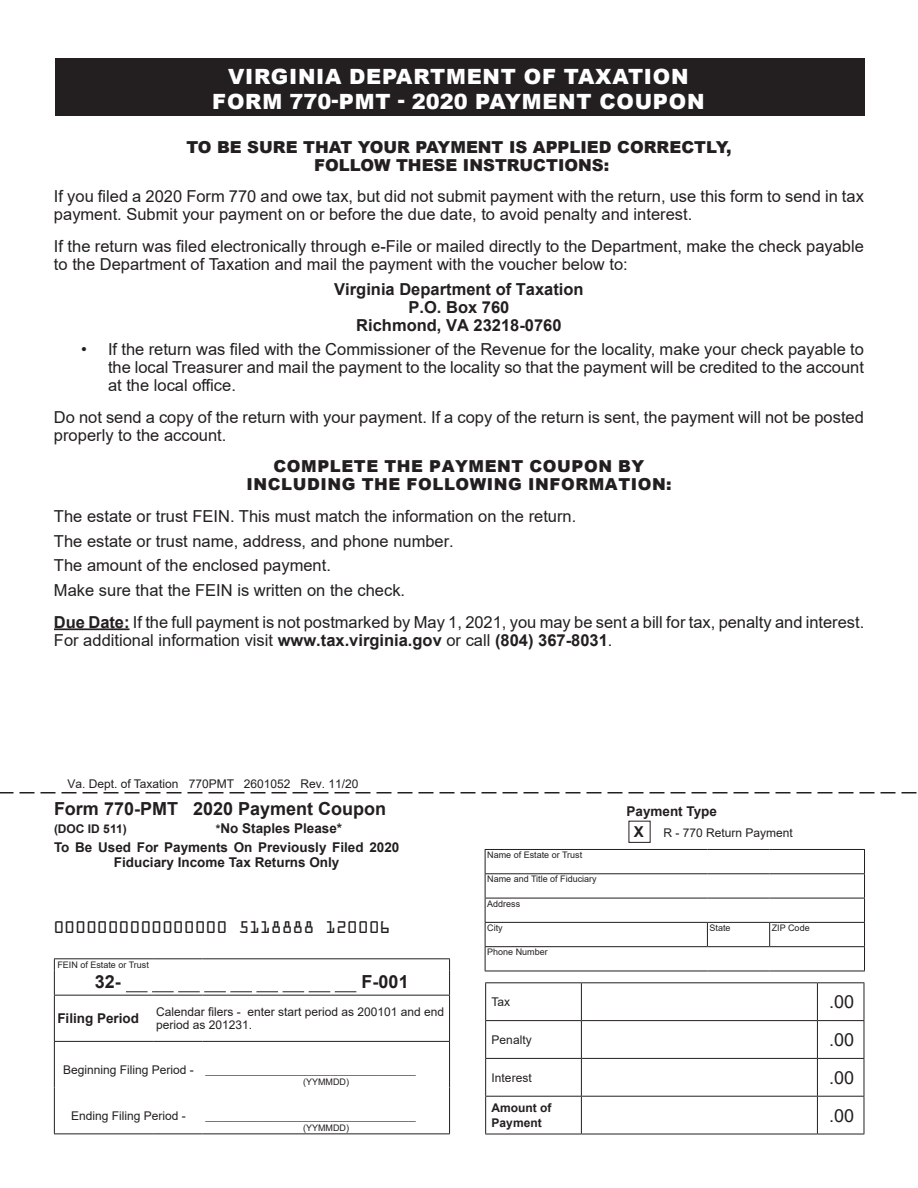
<style>
.page{position:relative;width:918px;height:1188px;background:#fff}
.page>*{position:absolute;margin:0;border:0;box-sizing:border-box;transform-origin:0 0}
.t1{font:900 21px/25.2px "Arial";letter-spacing:.035em;color:#fff;text-align:center}
.Body_text{font:700 18px "Arial";color:#231f20}
.Body_text-2{font:18px "OCRA Extended";color:#231f20}
.t2{font:18px "Arial";color:#231f20}
.t3{font:16.5px/18px "Arial";color:#231f20}
.t4{font:900 16.5px/18px "Arial";color:#231f20;text-align:center}
.t5{font:700 16.5px/18px "Arial";color:#231f20;text-align:center}
.t6{font:900 16.5px/18px "Arial";letter-spacing:.035em;color:#231f20;text-align:center}
.t7{font:700 15px "Arial";color:#231f20}
.Body_text-3{font:700 13.5px/15px "Arial";color:#231f20;text-align:center}
.t8{font:12px/13.5px "Arial";color:#231f20}
.Body_text-4{font:700 12px/14.4px "Arial";color:#231f20}
.t9{font:9px "Arial";color:#231f20}
.s1{font-weight:700}
.s2{font-size:12px}
</style>
<div class="page">
<svg style="left:0;top:792px;width:916px;height:1px"></svg>
<hr style="left:54px;top:628px;width:76px;height:2px;background:#231f20">
<div style="left:55px;top:58px;width:810px;height:58px;background:#231f20"></div>
<hr style="left:485px;top:982px;width:96px;height:1px;background:#231f20">
<hr style="left:485px;top:983px;width:1px;height:37px;background:#231f20">
<hr style="left:581px;top:982px;width:236px;height:1px;background:#231f20">
<hr style="left:581px;top:983px;width:1px;height:37px;background:#231f20">
<hr style="left:817px;top:982px;width:47px;height:1px;background:#231f20">
<hr style="left:817px;top:983px;width:1px;height:37px;background:#231f20">
<hr style="left:864px;top:983px;width:1px;height:37px;background:#231f20">
<hr style="left:485px;top:1020px;width:96px;height:1px;background:#231f20">
<hr style="left:485px;top:1021px;width:1px;height:37px;background:#231f20">
<hr style="left:581px;top:1020px;width:236px;height:1px;background:#231f20">
<hr style="left:581px;top:1021px;width:1px;height:37px;background:#231f20">
<hr style="left:817px;top:1020px;width:47px;height:1px;background:#231f20">
<hr style="left:817px;top:1021px;width:1px;height:37px;background:#231f20">
<hr style="left:864px;top:1021px;width:1px;height:37px;background:#231f20">
<hr style="left:485px;top:1058px;width:96px;height:1px;background:#231f20">
<hr style="left:485px;top:1059px;width:1px;height:37px;background:#231f20">
<hr style="left:581px;top:1058px;width:236px;height:1px;background:#231f20">
<hr style="left:581px;top:1059px;width:1px;height:37px;background:#231f20">
<hr style="left:817px;top:1058px;width:47px;height:1px;background:#231f20">
<hr style="left:817px;top:1059px;width:1px;height:37px;background:#231f20">
<hr style="left:864px;top:1059px;width:1px;height:37px;background:#231f20">
<hr style="left:485px;top:1096px;width:96px;height:1px;background:#231f20">
<hr style="left:485px;top:1097px;width:1px;height:37px;background:#231f20">
<hr style="left:581px;top:1096px;width:236px;height:1px;background:#231f20">
<hr style="left:581px;top:1097px;width:1px;height:37px;background:#231f20">
<hr style="left:817px;top:1096px;width:47px;height:1px;background:#231f20">
<hr style="left:817px;top:1097px;width:1px;height:37px;background:#231f20">
<hr style="left:864px;top:1097px;width:1px;height:37px;background:#231f20">
<hr style="left:485px;top:1134px;width:96px;height:1px;background:#231f20">
<hr style="left:581px;top:1134px;width:236px;height:1px;background:#231f20">
<hr style="left:817px;top:1134px;width:47px;height:1px;background:#231f20">
<hr style="left:485px;top:849px;width:222px;height:1px;background:#231f20">
<hr style="left:707px;top:849px;width:63px;height:1px;background:#231f20">
<hr style="left:770px;top:849px;width:95px;height:1px;background:#231f20">
<hr style="left:485px;top:873px;width:222px;height:1px;background:#231f20">
<hr style="left:707px;top:873px;width:63px;height:1px;background:#231f20">
<hr style="left:770px;top:873px;width:95px;height:1px;background:#231f20">
<hr style="left:485px;top:898px;width:222px;height:1px;background:#231f20">
<hr style="left:707px;top:898px;width:63px;height:1px;background:#231f20">
<hr style="left:770px;top:898px;width:95px;height:1px;background:#231f20">
<hr style="left:485px;top:922px;width:222px;height:1px;background:#231f20">
<hr style="left:707px;top:922px;width:63px;height:1px;background:#231f20">
<svg style="left:707px;top:923px;width:1px;height:23px"></svg>
<hr style="left:770px;top:922px;width:95px;height:1px;background:#231f20">
<svg style="left:769px;top:923px;width:1px;height:23px"></svg>
<hr style="left:485px;top:946px;width:222px;height:1px;background:#231f20">
<svg style="left:485px;top:850px;width:1px;height:121px"></svg>
<hr style="left:707px;top:946px;width:63px;height:1px;background:#231f20">
<hr style="left:770px;top:946px;width:95px;height:1px;background:#231f20">
<svg style="left:864px;top:850px;width:1px;height:121px"></svg>
<hr style="left:485px;top:971px;width:222px;height:1px;background:#231f20">
<hr style="left:707px;top:971px;width:63px;height:1px;background:#231f20">
<hr style="left:770px;top:971px;width:95px;height:1px;background:#231f20">
<hr style="left:54px;top:958px;width:99px;height:1px;background:#231f20">
<hr style="left:153px;top:958px;width:50px;height:1px;background:#231f20">
<hr style="left:203px;top:958px;width:247px;height:1px;background:#231f20">
<svg style="left:54px;top:959px;width:1px;height:36px"></svg>
<svg style="left:449px;top:959px;width:1px;height:36px"></svg>
<hr style="left:54px;top:995px;width:99px;height:1px;background:#231f20">
<hr style="left:54px;top:996px;width:1px;height:45px;background:#231f20">
<hr style="left:153px;top:995px;width:50px;height:1px;background:#231f20">
<hr style="left:203px;top:995px;width:247px;height:1px;background:#231f20">
<hr style="left:449px;top:996px;width:1px;height:45px;background:#231f20">
<hr style="left:54px;top:1041px;width:99px;height:1px;background:#231f20">
<hr style="left:54px;top:1042px;width:1px;height:46px;background:#231f20">
<hr style="left:153px;top:1041px;width:50px;height:1px;background:#231f20">
<hr style="left:203px;top:1041px;width:247px;height:1px;background:#231f20">
<hr style="left:449px;top:1042px;width:1px;height:46px;background:#231f20">
<hr style="left:54px;top:1088px;width:1px;height:45px;background:#231f20">
<hr style="left:449px;top:1088px;width:1px;height:45px;background:#231f20">
<hr style="left:54px;top:1133px;width:99px;height:1px;background:#231f20">
<hr style="left:153px;top:1133px;width:50px;height:1px;background:#231f20">
<hr style="left:203px;top:1133px;width:247px;height:1px;background:#231f20">
<svg style="left:126px;top:991px;width:230px;height:1px"></svg>
<p class="t1" style="left:212px;top:63px;width:494px">VIRGINIA DEPARTMENT OF TAXATION<br>FORM 770-PMT - 2020 PAYMENT COUPON</p>
<p class="t4" style="left:186px;top:137px;width:547px">TO BE SURE THAT YOUR PAYMENT IS APPLIED CORRECTLY,<br>FOLLOW THESE INSTRUCTIONS:</p>
<p class="t3" style="left:54px;top:187px;width:811px">If you filed a 2020 Form 770 and owe tax, but did not submit payment with the return, use this form to send in tax payment. Submit your payment on or before the due date, to avoid penalty and interest.</p>
<p class="t3" style="left:54px;top:237px;width:811px">If the return was filed electronically through e-File or mailed directly to the Department, make the check payable to the Department of Taxation and mail the payment with the voucher below to:</p>
<p class="t5" style="left:334px;top:280px;width:251px">Virginia Department of Taxation<br>P.O. Box 760<br>Richmond, VA 23218-0760</p>
<p class="t3" style="left:108px;top:340px;width:757px;text-align:justify;text-indent:-27px">• If the return was filed with the Commissioner of the Revenue for the locality, make your check payable to the local Treasurer and mail the payment to the locality so that the payment will be credited to the account at the local office.</p>
<p class="t3" style="left:54px;top:408px;width:811px">Do not send a copy of the return with your payment. If a copy of the return is sent, the payment will not be posted properly to the account.</p>
<p class="t6" style="left:247px;top:457px;width:427px">COMPLETE THE PAYMENT COUPON BY<br>INCLUDING THE FOLLOWING INFORMATION:</p>
<p class="t3" style="left:54px;top:507px;width:524px">The estate or trust FEIN. This must match the information on the return.</p>
<p class="t3" style="left:54px;top:532px;width:401px">The estate or trust name, address, and phone number.</p>
<p class="t3" style="left:54px;top:556px;width:278px">The amount of the enclosed payment.</p>
<p class="t3" style="left:54px;top:581px;width:353px">Make sure that the FEIN is written on the check.</p>
<p class="t3" style="left:54px;top:613px;width:812px"><span class="s1">Due Date:</span> If the full payment is not postmarked by May 1, 2021, you may be sent a bill for tax, penalty and interest.<br>For additional information visit <span class="s1">www.tax.virginia.gov</span> or call <span class="s1">(804) 367-8031</span>.</p>
<p class="t8" style="left:68px;top:777px;width:293px">Va. Dept. of Taxation 770PMT 2601052 Rev. 11/20</p>
<p class="Body_text" style="left:54px;top:796px;width:334px">Form 770-PMT 2020 Payment Coupon</p>
<p class="Body_text-4" style="left:54px;top:822px;width:74px">(DOC ID 511)</p>
<p class="Body_text-3" style="left:216px;top:821px;width:128px"><span class="s2">*</span>No Staples Please*</p>
<p class="Body_text-3" style="left:54px;top:840px;width:347px">To Be Used For Payments On Previously Filed 2020<br>Fiduciary Income Tax Returns Only</p>
<p class="Body_text-2" style="left:53px;top:918px;width:339px">0000000000000000 5118888 120006</p>
<p class="t9" style="left:57px;top:959px;width:93px">FEIN of Estate or Trust</p>
<p class="Body_text" style="left:95px;top:969px;width:28px">32-</p>
<p class="Body_text" style="left:362px;top:969px;width:49px">F-001</p>
<p class="Body_text-3" style="left:57px;top:1011px;width:83px">Filing Period</p>
<p class="t8" style="left:156px;top:1005px;width:290px">Calendar filers - enter start period as 200101 and end period as 201231.</p>
<p class="t8" style="left:63px;top:1063px;width:132px">Beginning Filing Period -</p>
<p class="t9" style="left:206px;top:1064px;width:212px">__________________________________________</p>
<p class="t9" style="left:303px;top:1075px;width:47px">(YYMMDD)</p>
<p class="t8" style="left:71px;top:1109px;width:116px">Ending Filing Period -</p>
<p class="t9" style="left:206px;top:1111px;width:212px">__________________________________________</p>
<p class="t9" style="left:303px;top:1122px;width:47px">(YYMMDD)</p>
<p class="Body_text-3" style="left:627px;top:804px;width:92px">Payment Type</p>
<p class="t7" style="left:634px;top:822px;width:12px">X</p>
<p class="t8" style="left:664px;top:826px;width:131px">R - 770 Return Payment</p>
<p class="t9" style="left:487px;top:849px;width:97px">Name of Estate or Trust</p>
<p class="t9" style="left:487px;top:873px;width:111px">Name and Title of Fiduciary</p>
<p class="t9" style="left:487px;top:897px;width:35px">Address</p>
<p class="t9" style="left:487px;top:922px;width:17px">City</p>
<p class="t9" style="left:710px;top:922px;width:23px">State</p>
<p class="t9" style="left:772px;top:922px;width:39px">ZIP Code</p>
<p class="t9" style="left:487px;top:946px;width:62px">Phone Number</p>
<p class="t8" style="left:492px;top:995px;width:20px">Tax</p>
<p class="t2" style="left:829px;top:990px;width:27px">.00</p>
<p class="t8" style="left:492px;top:1033px;width:42px">Penalty</p>
<p class="t2" style="left:829px;top:1027px;width:27px">.00</p>
<p class="t8" style="left:492px;top:1071px;width:42px">Interest</p>
<p class="t2" style="left:829px;top:1065px;width:27px">.00</p>
<p class="Body_text-4" style="left:492px;top:1101px;width:61px">Amount of<br>Payment</p>
<p class="t2" style="left:829px;top:1103px;width:27px">.00</p>
</div>
